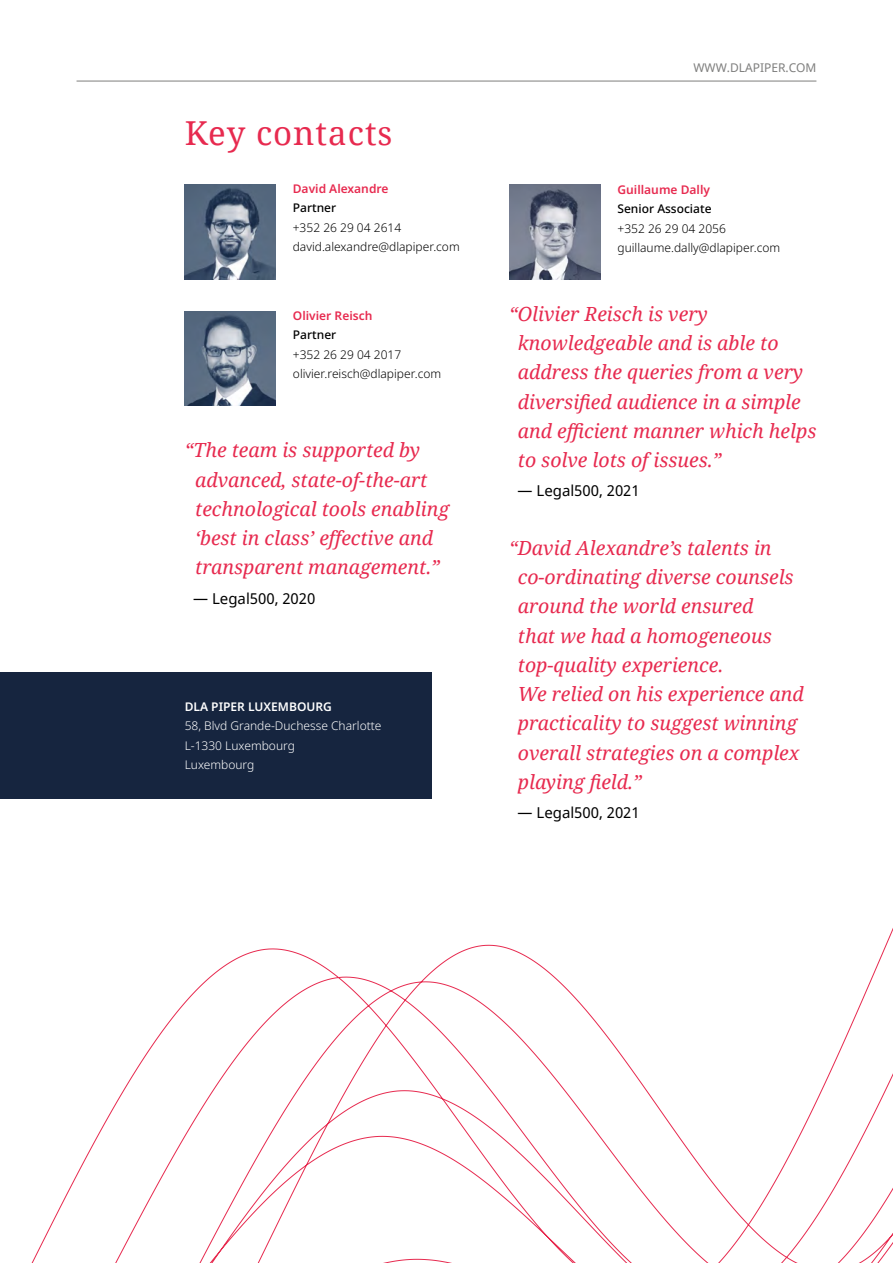
<style>
.page{position:relative;width:893px;height:1263px;background:#fff}
.page>*{position:absolute;margin:0;border:0;box-sizing:border-box;transform-origin:0 0}
.t1{font:33px "Noto Serif";letter-spacing:.03em;color:#e72a4f}
.t2{font:italic 19.5px/29.2px "Noto Serif";color:#e72a4f}
.t3{font:15px "Noto Sans";color:#000}
.t4{font:300 12px/19.5px "Noto Sans";color:#000}
.t5{font:300 12px/19.5px "Noto Sans";color:#fff}
.t6{font:600 12px "Noto Sans";color:#e72a4f}
.t7{font:500 12px "Noto Sans";color:#000}
.t8{font:600 12px "Noto Sans";color:#fff}
.t9{font:12px "Noto Sans";color:#7e7e7d}
</style>
<div class="page">
<hr style="left:77px;top:81px;width:739px;height:1px;background:#7e7e7d">
<svg style="left:31px;top:672px;width:862px;height:591px"></svg>
<img style="left:185px;top:184px;width:91px;height:95px">
<img style="left:509px;top:184px;width:91px;height:95px">
<div style="left:0;top:672px;width:431px;height:127px;background:#16253f"></div>
<img style="left:185px;top:311px;width:91px;height:95px">
<h1 class="t1" style="left:185px;top:111px;width:209px">Key contacts</h1>
<p class="t6" style="left:293px;top:180px;width:97px">David Alexandre</p>
<p class="t7" style="left:293px;top:200px;width:45px">Partner</p>
<p class="t4" style="left:293px;top:218px;width:168px">+352 26 29 04 2614 david.alexandre@dlapiper.com</p>
<p class="t6" style="left:293px;top:307px;width:81px">Olivier Reisch</p>
<p class="t7" style="left:293px;top:326px;width:45px">Partner</p>
<p class="t4" style="left:293px;top:345px;width:150px">+352 26 29 04 2017 olivier.reisch@dlapiper.com</p>
<p class="t2" style="left:195px;top:435px;width:256px;text-indent:-10px">“The team is supported by advanced, state-of-the-art technological tools enabling ‘best in class’ effective and transparent management.”</p>
<p class="t3" style="left:193px;top:588px;width:124px">— Legal500, 2020</p>
<p class="t8" style="left:185px;top:698px;width:149px">DLA PIPER LUXEMBOURG</p>
<p class="t5" style="left:185px;top:716px;width:198px">58, Blvd Grande-Duchesse Charlotte<br>L-1330 Luxembourg<br>Luxembourg</p>
<p class="t9" style="left:693px;top:60px;width:125px">WWW.DLAPIPER.COM</p>
<p class="t6" style="left:617px;top:181px;width:94px">Guillaume Dally</p>
<p class="t7" style="left:617px;top:200px;width:96px">Senior Associate</p>
<p class="t4" style="left:617px;top:219px;width:164px">+352 26 29 04 2056 guillaume.dally@dlapiper.com</p>
<p class="t2" style="left:518px;top:298px;width:300px;text-indent:-9px">“Olivier Reisch is very knowledgeable and is able to address the queries from a very diversified audience in a simple and efficient manner which helps to solve lots of issues.”</p>
<p class="t3" style="left:518px;top:481px;width:124px">— Legal500, 2021</p>
<p class="t2" style="left:518px;top:532px;width:288px;text-indent:-9px">“David Alexandre’s talents in co-ordinating diverse counsels around the world ensured<br>that we had a homogeneous top‑quality experience.<br>We relied on his experience and practicality to suggest winning overall strategies on a complex playing field.”</p>
<p class="t3" style="left:518px;top:802px;width:124px">— Legal500, 2021</p>
</div>
